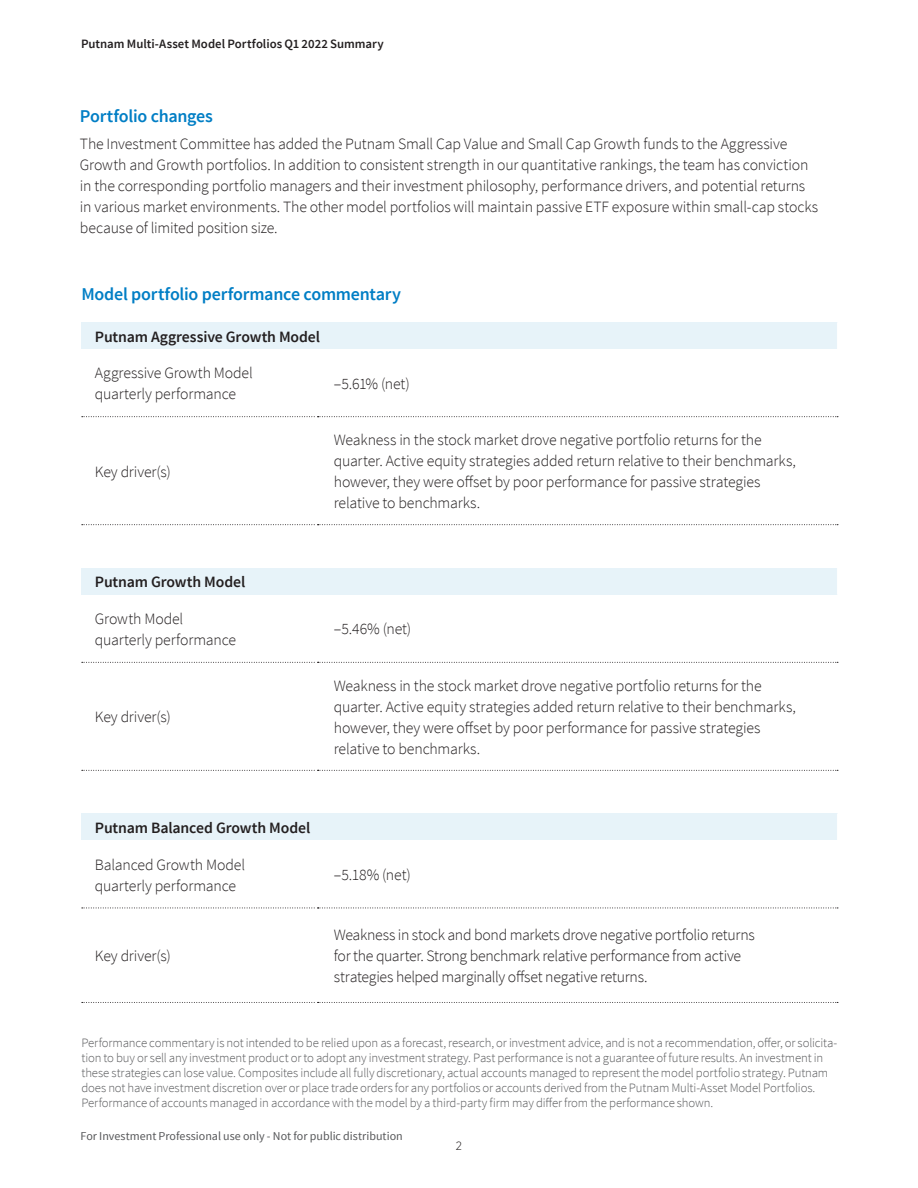
<style>
.page{position:relative;width:918px;height:1188px;background:#fff}
.page>*{position:absolute;margin:0;border:0;box-sizing:border-box;transform-origin:0 0}
.Subhead{font:600 18px "Source Sans Pro";letter-spacing:-.015em;color:#007ec5}
.Body{font:300 15.75px/21px "Source Sans Pro";letter-spacing:-.01em;color:#231f20}
.Body-2{font:600 15.75px "Source Sans Pro";letter-spacing:-.005em;color:#231f20}
.Footnote{font:300 12.75px/15px "Source Sans Pro";letter-spacing:-.015em;color:#57585a}
.t1{font:600 12.75px "Source Sans Pro";color:#231f20}
.t2{font:12px "Source Sans Pro";color:#57585a}
.t3{font:300 12px "Gotham Narrow";color:#231f20}
</style>
<div class="page">
<div style="left:81px;top:322px;width:756px;height:27px;background:#e7f3f9"></div>
<svg style="left:82px;top:416px;width:756px;height:1px"></svg>
<svg style="left:82px;top:524px;width:756px;height:1px"></svg>
<div style="left:81px;top:568px;width:756px;height:27px;background:#e7f3f9"></div>
<svg style="left:82px;top:662px;width:756px;height:1px"></svg>
<svg style="left:82px;top:770px;width:756px;height:1px"></svg>
<div style="left:81px;top:813px;width:756px;height:27px;background:#e7f3f9"></div>
<svg style="left:82px;top:908px;width:756px;height:1px"></svg>
<svg style="left:82px;top:1002px;width:756px;height:1px"></svg>
<p class="t1" style="left:81px;top:36px;width:304px">Putnam Multi-Asset Model Portfolios Q1 2022 Summary</p>
<p class="Subhead" style="left:80px;top:104px;width:135px">Portfolio changes</p>
<p class="Body" style="left:80px;top:134px;width:740px">The Investment Committee has added the Putnam Small Cap Value and Small Cap Growth funds to the Aggressive Growth and Growth portfolios. In addition to consistent strength in our quantitative rankings, the team has conviction in the corresponding portfolio managers and their investment philosophy, performance drivers, and potential returns in various market environments. The other model portfolios will maintain passive ETF exposure within small-cap stocks because of limited position size.</p>
<p class="Subhead" style="left:81px;top:282px;width:321px">Model portfolio performance commentary</p>
<p class="Body-2" style="left:95px;top:326px;width:227px">Putnam Aggressive Growth Model</p>
<p class="Body" style="left:95px;top:363px;width:159px">Aggressive Growth Model quarterly performance</p>
<p class="Body" style="left:334px;top:373px;width:77px">–5.61% (net)</p>
<p class="Body" style="left:95px;top:461px;width:77px">Key driver(s)</p>
<p class="Body" style="left:334px;top:429px;width:464px">Weakness in the stock market drove negative portfolio returns for the quarter. Active equity strategies added return relative to their benchmarks, however, they were offset by poor performance for passive strategies relative to benchmarks.</p>
<p class="Body-2" style="left:95px;top:572px;width:152px">Putnam Growth Model</p>
<p class="Body" style="left:95px;top:608px;width:143px">Growth Model quarterly performance</p>
<p class="Body" style="left:334px;top:619px;width:79px">–5.46% (net)</p>
<p class="Body" style="left:95px;top:707px;width:77px">Key driver(s)</p>
<p class="Body" style="left:334px;top:675px;width:464px">Weakness in the stock market drove negative portfolio returns for the quarter. Active equity strategies added return relative to their benchmarks, however, they were offset by poor performance for passive strategies relative to benchmarks.</p>
<p class="Body-2" style="left:95px;top:818px;width:217px">Putnam Balanced Growth Model</p>
<p class="Body" style="left:95px;top:854px;width:152px">Balanced Growth Model quarterly performance</p>
<p class="Body" style="left:334px;top:864px;width:79px">–5.18% (net)</p>
<p class="Body" style="left:95px;top:945px;width:77px">Key driver(s)</p>
<p class="Body" style="left:334px;top:924px;width:422px">Weakness in stock and bond markets drove negative portfolio returns for the quarter. Strong benchmark relative performance from active strategies helped marginally offset negative returns.</p>
<p class="Footnote" style="left:81px;top:1036px;width:758px">Performance commentary is not intended to be relied upon as a forecast, research, or investment advice, and is not a recommendation, offer, or solicita&shy;tion to buy or sell any investment product or to adopt any investment strategy. Past performance is not a guarantee of future results. An investment in these strategies can lose value. Composites include all fully discretionary, actual accounts managed to represent the model portfolio strategy. Putnam does not have investment discretion over or place trade orders for any portfolios or accounts derived from the Putnam Multi-Asset Model Portfolios.<br>Performance of accounts managed in accordance with the model by a third-party firm may differ from the performance shown.</p>
<p class="t2" style="left:81px;top:1129px;width:324px">For Investment Professional use only - Not for public distribution</p>
<p class="t3" style="left:456px;top:1139px;width:8px">2</p>
</div>
